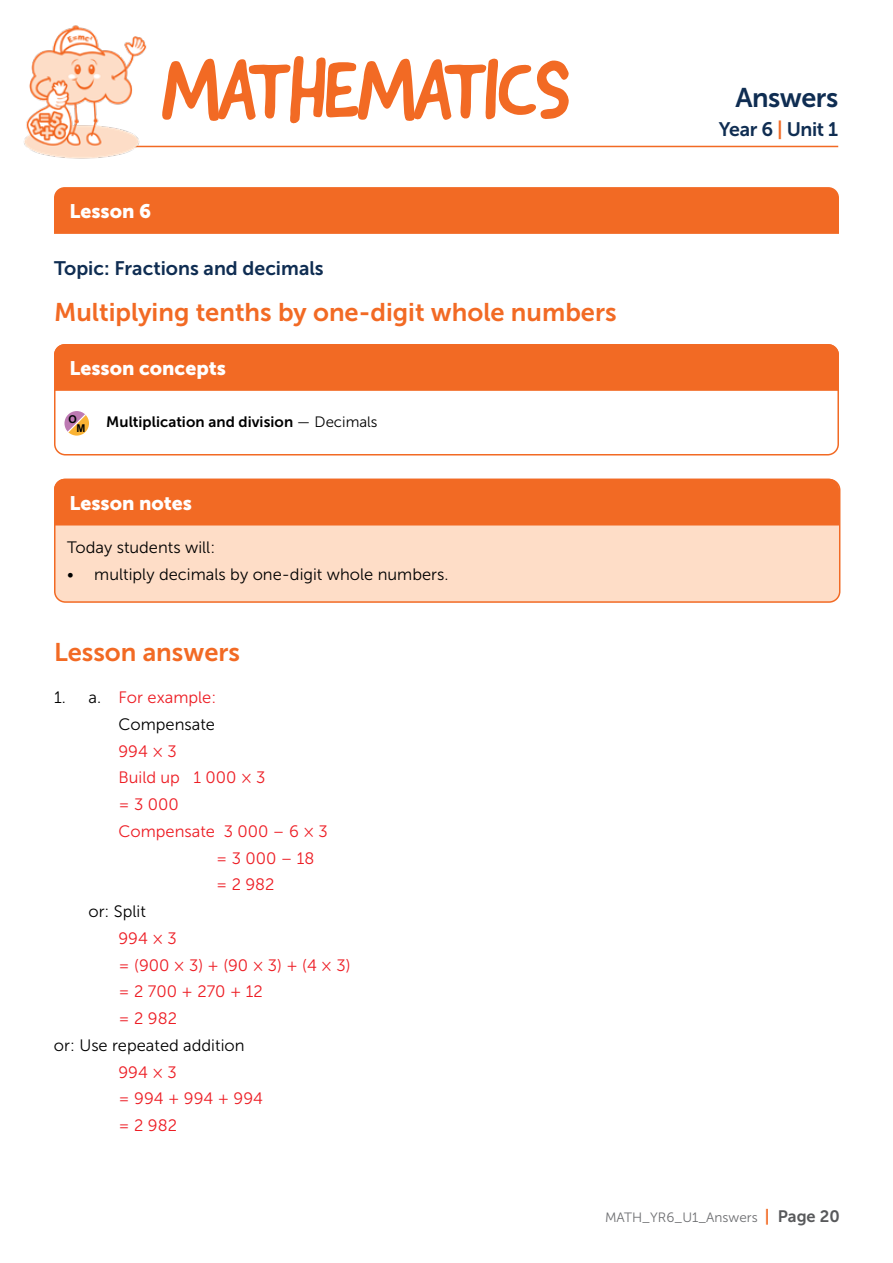
<style>
.page{position:relative;width:893px;height:1263px;background:#fff}
.page>*{position:absolute;margin:0;border:0;box-sizing:border-box;transform-origin:0 0}
.t1{font:83.4px "Good Dog New";letter-spacing:-.05em;color:#f26a24}
.t2{font:27px "Museo Sans 700";letter-spacing:-.02em;color:#0f2d52}
.t3{font:25.5px "Museo Sans 700";color:#f26a24}
.t4{font:19.5px "Museo Sans 900";color:#fff}
.t5{font:19.5px "Museo Sans 700";color:#0f2d52}
.t6{font:19.5px "Museo Sans 700";letter-spacing:-.02em;color:#0f2d52}
.t7{font:16.5px/26.7px "Museo Sans 300";color:#ed1d24}
.t8{font:16.5px/26.7px "Museo Sans 300";color:#000;text-align:right}
.t9{font:15px "Museo Sans 700";letter-spacing:.005em;color:#000}
.t10{font:13.5px "Museo Sans 300";color:#6d6e71}
.t11{font:700 10.8px "Arial";color:#000303}
.s1{font-family:"Museo Sans 300"}
.s2{color:#ed1d24}
.s3{color:#f26a24}
.s4{font-family:"Museo Sans 700";font-size:16.5px;color:#f26a24}
.s5{font-family:"Museo Sans 700";font-size:16.5px;color:#58595b}
</style>
<div class="page">
<hr style="left:53px;top:146px;width:785px;height:1px;background:#f26a24">
<img style="left:24px;top:25px;width:134px;height:134px">
<div style="left:54px;top:187px;width:785px;height:47px;background:#f26a24"></div>
<div style="left:55px;top:479px;width:785px;height:123px;background:#feddc7;border-radius:11px"></div>
<div style="left:54px;top:479px;width:786px;height:124px;border:2px solid #f26a24;border-radius:11px"></div>
<div style="left:54px;top:479px;width:785px;height:46px;background:#f26a24"></div>
<div style="left:54px;top:344px;width:785px;height:111px;border:2px solid #f26a24;border-radius:11px"></div>
<div style="left:54px;top:344px;width:785px;height:47px;background:#f26a24"></div>
<svg style="left:64px;top:410px;width:26px;height:26px"></svg>
<div style="left:63px;top:409px;width:28px;height:28px;border:2px solid #fff;border-radius:50%"></div>
<svg style="left:63px;top:409px;width:24px;height:25px"></svg>
<h1 class="t1" style="left:161px;top:36px;width:412px">MATHEMATICS</h1>
<p class="t4" style="left:69px;top:200px;width:83px">Lesson 6</p>
<p class="t5" style="left:54px;top:257px;width:271px">Topic: Fractions and decimals</p>
<h3 class="t3" style="left:54px;top:298px;width:564px">Multiplying tenths by one-digit whole numbers</h3>
<p class="t4" style="left:69px;top:357px;width:158px">Lesson concepts</p>
<p class="t11" style="left:69px;top:412px;width:10px">O</p>
<p class="t9" style="left:106px;top:413px;width:273px">Multiplication and division <span class="s1">— Decimals</span></p>
<p class="t11" style="left:76px;top:421px;width:10px">M</p>
<p class="t4" style="left:69px;top:492px;width:124px">Lesson notes</p>
<p class="t8" style="left:67px;top:534px;width:149px">Today students will:</p>
<p class="t8" style="left:67px;top:561px;width:383px">• multiply decimals by one-digit whole numbers.</p>
<h3 class="t3" style="left:54px;top:638px;width:188px">Lesson answers</h3>
<p class="t8" style="left:54px;top:684px;width:164px">1. a. <span class="s2">For example:<br></span>Compensate</p>
<p class="t7" style="left:118px;top:738px;width:60px">994 × 3</p>
<p class="t7" style="left:118px;top:764px;width:149px">Build up 1 000 × 3</p>
<p class="t7" style="left:118px;top:791px;width:62px">= 3 000</p>
<p class="t7" style="left:118px;top:818px;width:211px">Compensate 3 000 – 6 × 3</p>
<p class="t7" style="left:216px;top:845px;width:100px">= 3 000 – 18</p>
<p class="t7" style="left:216px;top:871px;width:60px">= 2 982</p>
<p class="t8" style="left:88px;top:898px;width:59px">or: Split</p>
<p class="t7" style="left:118px;top:925px;width:234px">994 × 3<br>= (900 × 3) + (90 × 3) + (4 × 3) = 2 700 + 270 + 12<br>= 2 982</p>
<p class="t8" style="left:54px;top:1032px;width:192px">or: Use repeated addition</p>
<p class="t7" style="left:118px;top:1058px;width:146px">994 × 3<br>= 994 + 994 + 994 = 2 982</p>
<h2 class="t2" style="left:736px;top:83px;width:104px">Answers</h2>
<p class="t6" style="left:719px;top:118px;width:121px">Year 6 <span class="s3">|</span> Unit 1</p>
<p class="t10" style="left:605px;top:1210px;width:236px">MATH_YR6_U1_Answers <span class="s4">|</span> <span class="s5">Page 20</span></p>
</div>
